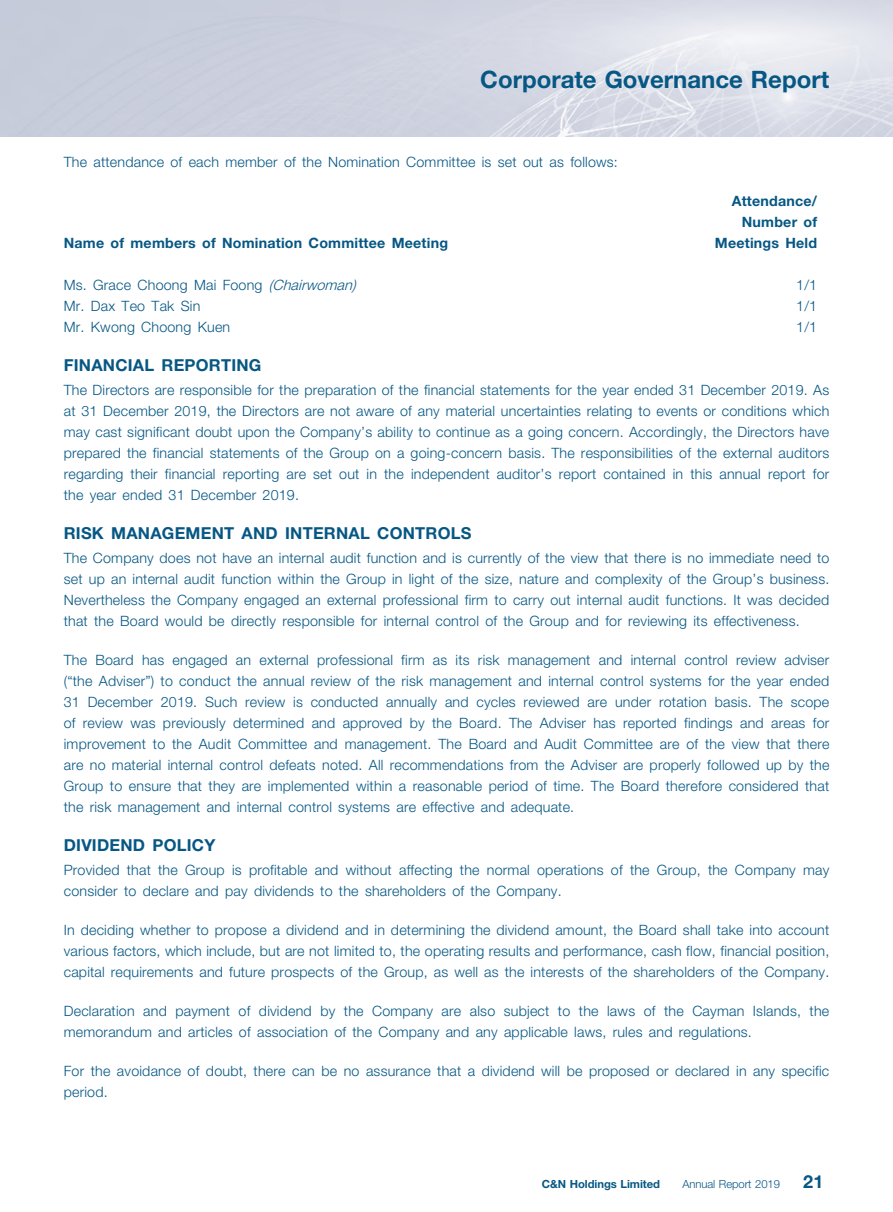
<style>
.page{position:relative;width:893px;height:1212px;background:#fff}
.page>*{position:absolute;margin:0;border:0;box-sizing:border-box;transform-origin:0 0}
.t1{font:700 24px "Helvetica Neue LT Std";color:#065784}
.t2{font:700 18px "Helvetica Neue LT Std";color:#065784}
._03_H1{font:700 16.5px "Helvetica Neue LT Std";letter-spacing:.015em;color:#065784}
._11_P0{font:300 14.25px/21px "Helvetica Neue LT Std";letter-spacing:.015em;color:#065784;text-align:justify}
._11_P0-2{font:700 14.25px/21px "Helvetica Neue LT Std";letter-spacing:.015em;color:#065784;text-align:right}
.t3{font:700 11.25px "Helvetica Neue LT Std";letter-spacing:-.005em;color:#065784}
.t4{font:300 11.25px "Helvetica Neue LT Std";letter-spacing:-.005em;color:#065784}
.s1{font-style:italic}
</style>
<div class="page">
<img style="left:0;top:0;width:893px;height:136px">
<h1 class="t1" style="left:480px;top:64px;width:350px">Corporate Governance Report</h1>
<p class="_11_P0" style="left:64px;top:151px;width:556px">The attendance of each member of the Nomination Committee is set out as follows:</p>
<p class="_11_P0-2" style="left:64px;top:232px;width:386px">Name of members of Nomination Committee Meeting</p>
<p class="_11_P0-2" style="left:715px;top:190px;width:104px">Attendance/<br>Number of<br>Meetings Held</p>
<p class="_11_P0" style="left:64px;top:274px;width:294px">Ms. Grace Choong Mai Foong <span class="s1">(Chairwoman)</span></p>
<p class="_11_P0" style="left:796px;top:274px;width:22px">1/1</p>
<p class="_11_P0" style="left:64px;top:295px;width:138px">Mr. Dax Teo Tak Sin</p>
<p class="_11_P0" style="left:796px;top:295px;width:22px">1/1</p>
<p class="_11_P0" style="left:64px;top:316px;width:168px">Mr. Kwong Choong Kuen</p>
<p class="_11_P0" style="left:796px;top:316px;width:22px">1/1</p>
<p class="_03_H1" style="left:64px;top:355px;width:199px">FINANCIAL REPORTING</p>
<p class="_11_P0" style="left:64px;top:379px;width:767px">The Directors are responsible for the preparation of the financial statements for the year ended 31 December 2019. As at 31 December 2019, the Directors are not aware of any material uncertainties relating to events or conditions which may cast significant doubt upon the Company’s ability to continue as a going concern. Accordingly, the Directors have prepared the financial statements of the Group on a going-concern basis. The responsibilities of the external auditors regarding their financial reporting are set out in the independent auditor’s report contained in this annual report for the year ended 31 December 2019.</p>
<p class="_03_H1" style="left:64px;top:523px;width:409px">RISK MANAGEMENT AND INTERNAL CONTROLS</p>
<p class="_11_P0" style="left:64px;top:547px;width:767px">The Company does not have an internal audit function and is currently of the view that there is no immediate need to set up an internal audit function within the Group in light of the size, nature and complexity of the Group’s business.<br>Nevertheless the Company engaged an external professional firm to carry out internal audit functions. It was decided that the Board would be directly responsible for internal control of the Group and for reviewing its effectiveness.</p>
<p class="_11_P0" style="left:64px;top:649px;width:767px">The Board has engaged an external professional firm as its risk management and internal control review adviser (“the Adviser”) to conduct the annual review of the risk management and internal control systems for the year ended 31 December 2019. Such review is conducted annually and cycles reviewed are under rotation basis. The scope of review was previously determined and approved by the Board. The Adviser has reported findings and areas for improvement to the Audit Committee and management. The Board and Audit Committee are of the view that there are no material internal control defeats noted. All recommendations from the Adviser are properly followed up by the Group to ensure that they are implemented within a reasonable period of time. The Board therefore considered that the risk management and internal control systems are effective and adequate.</p>
<p class="_03_H1" style="left:64px;top:835px;width:153px">DIVIDEND POLICY</p>
<p class="_11_P0" style="left:64px;top:859px;width:767px">Provided that the Group is profitable and without affecting the normal operations of the Group, the Company may consider to declare and pay dividends to the shareholders of the Company.</p>
<p class="_11_P0" style="left:64px;top:919px;width:767px">In deciding whether to propose a dividend and in determining the dividend amount, the Board shall take into account various factors, which include, but are not limited to, the operating results and performance, cash flow, financial position, capital requirements and future prospects of the Group, as well as the interests of the shareholders of the Company.</p>
<p class="_11_P0" style="left:64px;top:1000px;width:767px">Declaration and payment of dividend by the Company are also subject to the laws of the Cayman Islands, the memorandum and articles of association of the Company and any applicable laws, rules and regulations.</p>
<p class="_11_P0" style="left:64px;top:1060px;width:767px">For the avoidance of doubt, there can be no assurance that a dividend will be proposed or declared in any specific period.</p>
<p class="t3" style="left:542px;top:1177px;width:120px">C&amp;N Holdings Limited</p>
<p class="t4" style="left:682px;top:1177px;width:99px">Annual Report 2019</p>
<p class="t2" style="left:803px;top:1170px;width:22px">21</p>
</div>
